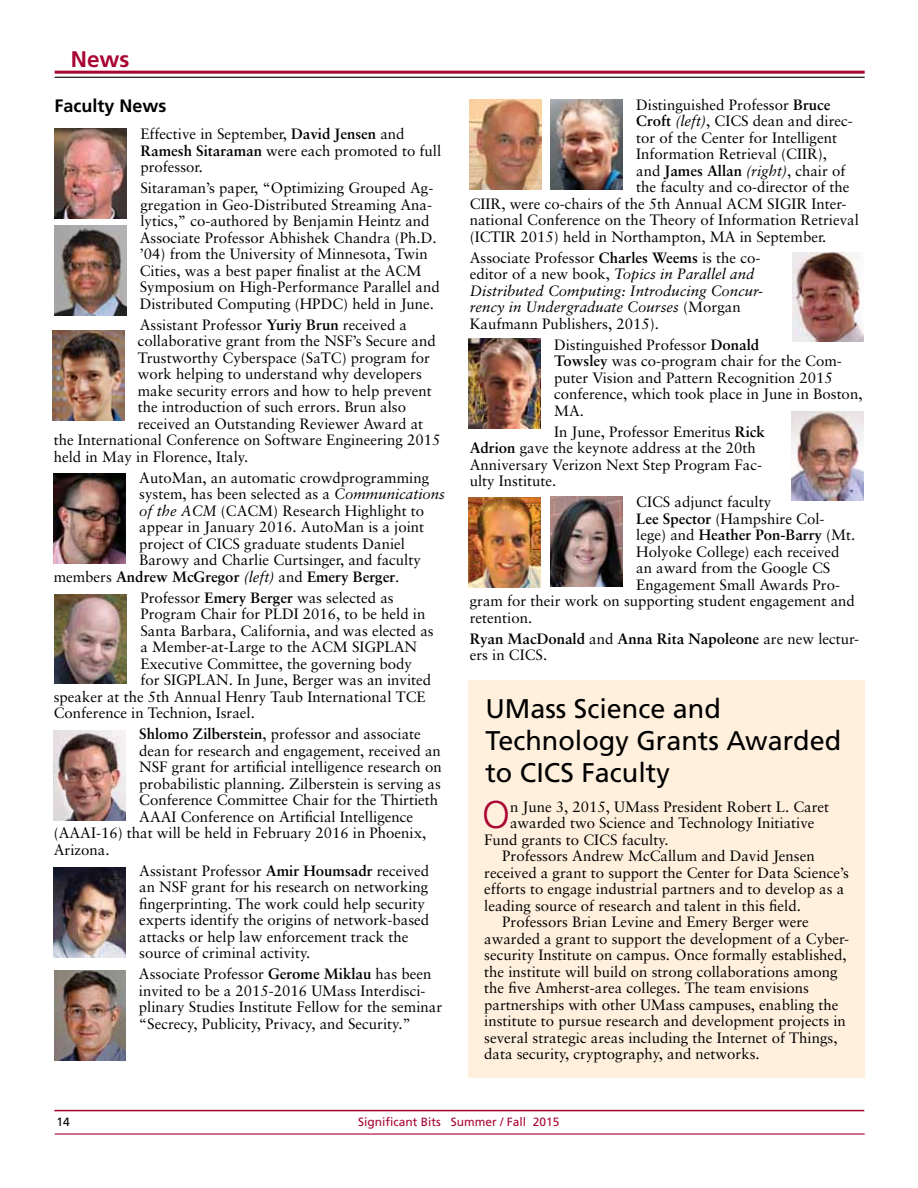
<style>
.page{position:relative;width:918px;height:1188px;background:#fff}
.page>*{position:absolute;margin:0;border:0;box-sizing:border-box;transform-origin:0 0}
.t1{font:300 38.7px "Frutiger";color:#a90533}
.t2{font:27px/32.4px "Frutiger";color:#000}
.t3{font:700 22.5px "Frutiger";color:#a90533}
.t4{font:700 18px "Frutiger";color:#000}
.t5{font:15px/16.5px "Sabon";color:#000}
.t6{font:italic 15px/16.5px "Sabon";color:#000}
.t7{font:700 15px/16.5px "Sabon";color:#000}
.t8{font:12px "Frutiger";color:#a90533}
.t9{font:12px "Frutiger";color:#000}
.s1{font-weight:700}
.s2{font-style:italic}
.s3{font-weight:400}
.s4{font-weight:400;font-style:italic}
.s5{font-style:normal}
.s6{font-weight:700;font-style:normal}
</style>
<div class="page">
<hr style="left:55px;top:71px;width:810px;height:3px;background:#a90533">
<hr style="left:55px;top:77px;width:810px;height:1px;background:#000">
<hr style="left:54px;top:1110px;width:810px;height:1px;background:#a90533">
<hr style="left:55px;top:1133px;width:810px;height:2px;background:#a90533">
<img style="left:55px;top:594px;width:72px;height:90px">
<img style="left:54px;top:730px;width:72px;height:90px">
<img style="left:55px;top:128px;width:72px;height:90px">
<img style="left:52px;top:331px;width:72px;height:90px">
<img style="left:54px;top:867px;width:72px;height:90px">
<img style="left:54px;top:473px;width:72px;height:90px">
<img style="left:469px;top:100px;width:72px;height:90px">
<img style="left:551px;top:99px;width:72px;height:90px">
<img style="left:54px;top:226px;width:72px;height:90px">
<img style="left:792px;top:252px;width:72px;height:90px">
<img style="left:54px;top:970px;width:71px;height:90px">
<img style="left:469px;top:338px;width:72px;height:90px">
<img style="left:551px;top:497px;width:72px;height:90px">
<div style="left:468px;top:680px;width:396px;height:398px;background:#fff0de"></div>
<img style="left:791px;top:411px;width:72px;height:90px">
<img style="left:469px;top:497px;width:72px;height:90px">
<h3 class="t3" style="left:71px;top:46px;width:60px">News</h3>
<p class="t4" style="left:55px;top:95px;width:114px">Faculty News</p>
<p class="t5" style="left:140px;top:126px;width:302px">Effective in September, <span class="s1">David Jensen</span> and<br><span class="s1">Ramesh Sitaraman</span> were each promoted to full professor.</p>
<p class="t5" style="left:140px;top:180px;width:302px">Sitaraman’s paper, “Optimizing Grouped Ag&shy;gregation in Geo-Distributed Streaming Ana&shy;lytics,” co-authored by Benjamin Heintz and Associate Professor Abhishek Chandra (Ph.D. ’04) from the University of Minnesota, Twin Cities, was a best paper finalist at the ACM Symposium on High-Performance Parallel and Distributed Computing (HPDC) held in June.</p>
<p class="t5" style="left:140px;top:316px;width:269px">Assistant Professor <span class="s1">Yuriy Brun</span> received a</p>
<p class="t5" style="left:138px;top:333px;width:300px">collaborative grant from the NSF’s Secure and</p>
<p class="t5" style="left:138px;top:349px;width:294px">Trustworthy Cyberspace (SaTC) program for</p>
<p class="t5" style="left:138px;top:366px;width:286px">work helping to understand why developers</p>
<p class="t5" style="left:138px;top:382px;width:296px">make security errors and how to help prevent</p>
<p class="t5" style="left:138px;top:399px;width:270px">the introduction of such errors. Brun also</p>
<p class="t5" style="left:138px;top:415px;width:287px">received an Outstanding Reviewer Award at</p>
<p class="t5" style="left:54px;top:432px;width:388px">the International Conference on Software Engineering 2015</p>
<p class="t5" style="left:54px;top:448px;width:196px">held in May in Florence, Italy.</p>
<p class="t5" style="left:139px;top:469px;width:291px">AutoMan, an automatic crowdprogramming</p>
<p class="t5" style="left:139px;top:486px;width:307px">system, has been selected as a <span class="s2">Communications</span></p>
<p class="t5" style="left:139px;top:502px;width:286px"><span class="s2">of the ACM</span> (CACM) Research Highlight to</p>
<p class="t5" style="left:139px;top:519px;width:287px">appear in January 2016. AutoMan is a joint</p>
<p class="t5" style="left:139px;top:535px;width:267px">project of CICS graduate students Daniel</p>
<p class="t5" style="left:139px;top:552px;width:283px">Barowy and Charlie Curtsinger, and faculty</p>
<p class="t7" style="left:54px;top:568px;width:347px"><span class="s3">members</span> Andrew McGregor <span class="s4">(left)</span> <span class="s3">and</span> Emery Berger<span class="s3">.</span></p>
<p class="t5" style="left:140px;top:589px;width:255px">Professor <span class="s1">Emery Berger</span> was selected as</p>
<p class="t5" style="left:140px;top:606px;width:287px">Program Chair for PLDI 2016, to be held in</p>
<p class="t5" style="left:140px;top:622px;width:295px">Santa Barbara, California, and was elected as</p>
<p class="t5" style="left:140px;top:639px;width:278px">a Member-at-Large to the ACM SIGPLAN</p>
<p class="t5" style="left:140px;top:655px;width:273px">Executive Committee, the governing body</p>
<p class="t5" style="left:140px;top:672px;width:292px">for SIGPLAN. In June, Berger was an invited</p>
<p class="t5" style="left:54px;top:688px;width:374px">speaker at the 5th Annual Henry Taub International TCE</p>
<p class="t5" style="left:54px;top:705px;width:203px">Conference in Technion, Israel.</p>
<p class="t5" style="left:139px;top:726px;width:283px"><span class="s1">Shlomo Zilberstein</span>, professor and associate</p>
<p class="t5" style="left:139px;top:742px;width:303px">dean for research and engagement, received an</p>
<p class="t5" style="left:139px;top:759px;width:304px">NSF grant for artificial intelligence research on</p>
<p class="t5" style="left:139px;top:775px;width:303px">probabilistic planning. Zilberstein is serving as</p>
<p class="t5" style="left:139px;top:792px;width:301px">Conference Committee Chair for the Thirtieth</p>
<p class="t5" style="left:139px;top:808px;width:276px">AAAI Conference on Artificial Intelligence</p>
<p class="t5" style="left:54px;top:825px;width:374px">(AAAI-16) that will be held in February 2016 in Phoenix,</p>
<p class="t5" style="left:54px;top:841px;width:57px">Arizona.</p>
<p class="t5" style="left:139px;top:862px;width:292px">Assistant Professor <span class="s1">Amir Houmsadr</span> received an NSF grant for his research on networking fingerprinting. The work could help security experts identify the origins of network-based attacks or help law enforcement track the source of criminal activity.</p>
<p class="t5" style="left:139px;top:966px;width:305px">Associate Professor <span class="s1">Gerome Miklau</span> has been invited to be a 2015-2016 UMass Interdisci&shy;plinary Studies Institute Fellow for the seminar “Secrecy, Publicity, Privacy, and Security.”</p>
<p class="t5" style="left:636px;top:96px;width:196px">Distinguished Professor <span class="s1">Bruce</span></p>
<p class="t5" style="left:636px;top:113px;width:218px"><span class="s1">Croft</span> <span class="s2">(left)</span>, CICS dean and direc-</p>
<p class="t5" style="left:636px;top:129px;width:202px">tor of the Center for Intelligent</p>
<p class="t5" style="left:636px;top:146px;width:192px">Information Retrieval (CIIR),</p>
<p class="t5" style="left:636px;top:162px;width:211px">and <span class="s1">James Allan</span> <span class="s2">(right)</span>, chair of</p>
<p class="t5" style="left:636px;top:179px;width:215px">the faculty and co-director of the</p>
<p class="t5" style="left:470px;top:195px;width:378px">CIIR, were co-chairs of the 5th Annual ACM SIGIR Inter-</p>
<p class="t5" style="left:470px;top:212px;width:391px">national Conference on the Theory of Information Retrieval</p>
<p class="t5" style="left:470px;top:228px;width:358px">(ICTIR 2015) held in Northampton, MA in September.</p>
<p class="t6" style="left:470px;top:249px;width:295px"><span class="s5">Associate Professor</span> <span class="s6">Charles Weems</span> <span class="s5">is the co&shy;editor of a new book,</span> Topics in Parallel and Distributed Computing: Introducing Concur&shy;rency in Undergraduate Courses <span class="s5">(Morgan Kaufmann Publishers, 2015).</span></p>
<p class="t5" style="left:554px;top:336px;width:310px">Distinguished Professor <span class="s1">Donald<br>Towsley</span> was co-program chair for the Com&shy;puter Vision and Pattern Recognition 2015 conference, which took place in June in Boston, MA.</p>
<p class="t5" style="left:470px;top:423px;width:297px;text-indent:84px">In June, Professor Emeritus <span class="s1">Rick Adrion</span> gave the keynote address at the 20th Anniversary Verizon Next Step Program Fac&shy;ulty Institute.</p>
<p class="t5" style="left:636px;top:494px;width:136px">CICS adjunct faculty</p>
<p class="t5" style="left:636px;top:510px;width:190px"><span class="s1">Lee Spector</span> (Hampshire Col-</p>
<p class="t7" style="left:636px;top:526px;width:221px"><span class="s3">lege) and</span> Heather Pon-Barry <span class="s3">(Mt.</span></p>
<p class="t5" style="left:636px;top:543px;width:205px">Holyoke College) each received</p>
<p class="t5" style="left:636px;top:560px;width:196px">an award from the Google CS</p>
<p class="t5" style="left:636px;top:576px;width:205px">Engagement Small Awards Pro-</p>
<p class="t5" style="left:470px;top:593px;width:387px">gram for their work on supporting student engagement and</p>
<p class="t5" style="left:470px;top:609px;width:64px">retention.</p>
<p class="t7" style="left:470px;top:630px;width:391px">Ryan MacDonald <span class="s3">and</span> Anna Rita Napoleone <span class="s3">are new lectur&shy;ers in CICS.</span></p>
<h2 class="t2" style="left:485px;top:692px;width:357px">UMass Science and<br>Technology Grants Awarded to CICS Faculty</h2>
<h1 class="t1" style="left:482px;top:793px;width:29px">O</h1>
<p class="t5" style="left:510px;top:798px;width:321px">n June 3, 2015, UMass President Robert L. Caret</p>
<p class="t5" style="left:510px;top:815px;width:306px">awarded two Science and Technology Initiative</p>
<p class="t5" style="left:484px;top:831px;width:186px">Fund grants to CICS faculty.</p>
<p class="t5" style="left:502px;top:848px;width:314px">Professors Andrew McCallum and David Jensen</p>
<p class="t5" style="left:484px;top:864px;width:366px">received a grant to support the Center for Data Science’s</p>
<p class="t5" style="left:484px;top:881px;width:362px">efforts to engage industrial partners and to develop as a</p>
<p class="t5" style="left:484px;top:897px;width:318px">leading source of research and talent in this field.</p>
<p class="t5" style="left:502px;top:914px;width:308px">Professors Brian Levine and Emery Berger were</p>
<p class="t5" style="left:484px;top:930px;width:367px">awarded a grant to support the development of a Cyber-</p>
<p class="t5" style="left:484px;top:947px;width:364px">security Institute on campus. Once formally established,</p>
<p class="t5" style="left:484px;top:963px;width:355px">the institute will build on strong collaborations among</p>
<p class="t5" style="left:484px;top:980px;width:326px">the five Amherst-area colleges. The team envisions</p>
<p class="t5" style="left:484px;top:996px;width:356px">partnerships with other UMass campuses, enabling the</p>
<p class="t5" style="left:484px;top:1013px;width:363px">institute to pursue research and development projects in</p>
<p class="t5" style="left:484px;top:1029px;width:355px">several strategic areas including the Internet of Things,</p>
<p class="t5" style="left:484px;top:1046px;width:277px">data security, cryptography, and networks.</p>
<p class="t9" style="left:57px;top:1114px;width:15px">14</p>
<p class="t8" style="left:358px;top:1115px;width:203px">Significant Bits Summer / Fall 2015</p>
</div>
